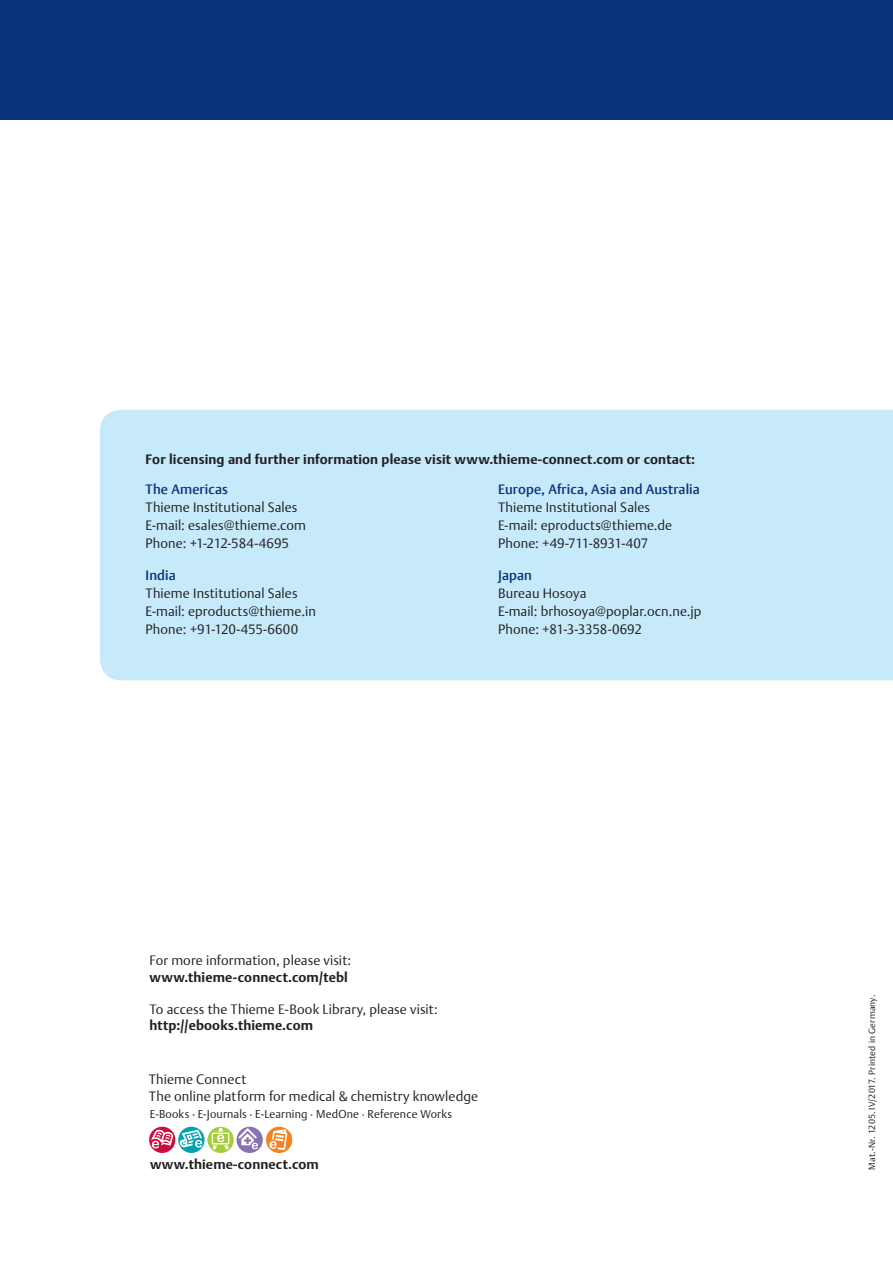
<style>
.page{position:relative;width:893px;height:1263px;background:#fff}
.page>*{position:absolute;margin:0;border:0;box-sizing:border-box;transform-origin:0 0}
.t1{font:300 13.5px "Thieme Argo 2008";letter-spacing:.005em;color:#231f20}
.t2{font:700 13.5px "Thieme Argo 2008";letter-spacing:.01em;color:#231f20}
.t3{font:300 13.5px "Thieme Argo 2011";letter-spacing:.01em;color:#231f20}
.t4{font:700 13.5px "Thieme Argo 2011";letter-spacing:.01em;color:#231f20}
.t5{font:500 13.5px "Thieme Argo 2008";letter-spacing:.01em;color:#08357c}
.t6{font:300 11.25px "Thieme Argo 2008";letter-spacing:.015em;color:#231f20}
.t7{font:300 9px "Thieme Argo 2011";letter-spacing:.02em;color:#231f20}
</style>
<div class="page">
<div style="left:0;top:0;width:893px;height:119px;background:#08357c"></div>
<div style="left:237px;top:1127px;width:26px;height:26px;background:#8972b3;border-radius:50%"></div>
<svg style="left:238px;top:1128px;width:20px;height:21px"></svg>
<svg style="left:207px;top:1127px;width:27px;height:26px"></svg>
<svg style="left:212px;top:1128px;width:17px;height:22px"></svg>
<div style="left:266px;top:1127px;width:26px;height:26px;background:#f58220;border-radius:50%"></div>
<svg style="left:269px;top:1129px;width:18px;height:21px"></svg>
<svg style="left:178px;top:1127px;width:27px;height:26px"></svg>
<svg style="left:180px;top:1130px;width:22px;height:17px"></svg>
<svg style="left:149px;top:1127px;width:26px;height:26px"></svg>
<svg style="left:151px;top:1129px;width:22px;height:19px"></svg>
<div style="left:100px;top:410px;width:793px;height:270px;background:#c6eafa"></div>
<p class="t2" style="left:146px;top:450px;width:551px">For licensing and further information please visit www.thieme-connect.com or contact:</p>
<p class="t5" style="left:146px;top:480px;width:84px">The Americas</p>
<p class="t5" style="left:498px;top:480px;width:203px">Europe, Africa, Asia and Australia</p>
<p class="t1" style="left:146px;top:498px;width:153px">Thieme Institutional Sales</p>
<p class="t1" style="left:498px;top:498px;width:153px">Thieme Institutional Sales</p>
<p class="t1" style="left:146px;top:516px;width:162px">E-mail: esales@thieme.com</p>
<p class="t1" style="left:498px;top:516px;width:176px">E-mail: eproducts@thieme.de</p>
<p class="t1" style="left:146px;top:534px;width:145px">Phone: +1-212-584-4695</p>
<p class="t1" style="left:498px;top:534px;width:152px">Phone: +49-711-8931-407</p>
<p class="t5" style="left:146px;top:566px;width:31px">India</p>
<p class="t5" style="left:498px;top:566px;width:35px">Japan</p>
<p class="t1" style="left:146px;top:584px;width:153px">Thieme Institutional Sales</p>
<p class="t1" style="left:498px;top:584px;width:90px">Bureau Hosoya</p>
<p class="t1" style="left:146px;top:602px;width:172px">E-mail: eproducts@thieme.in</p>
<p class="t1" style="left:498px;top:602px;width:205px">E-mail: brhosoya@poplar.ocn.ne.jp</p>
<p class="t1" style="left:146px;top:620px;width:154px">Phone: +91-120-455-6600</p>
<p class="t1" style="left:498px;top:620px;width:145px">Phone: +81-3-3358-0692</p>
<p class="t3" style="left:149px;top:951px;width:203px">For more information, please visit:</p>
<p class="t4" style="left:149px;top:968px;width:200px">www.thieme-connect.com/tebl</p>
<p class="t3" style="left:149px;top:1000px;width:290px">To access the Thieme E-Book Library, please visit:</p>
<p class="t4" style="left:149px;top:1016px;width:165px">http://ebooks.thieme.com</p>
<p class="t1" style="left:149px;top:1070px;width:99px">Thieme Connect</p>
<p class="t1" style="left:149px;top:1087px;width:331px">The online platform for medical &amp; chemistry knowledge</p>
<p class="t6" style="left:150px;top:1106px;width:304px">E-Books · E-Journals · E-Learning · MedOne · Reference Works</p>
<p class="t2" style="left:150px;top:1155px;width:170px">www.thieme-connect.com</p>
<p class="t7" style="left:866px;top:1169px;width:176px;rotate:-90deg">Mat.-Nr. 1205. IV/2017. Printed in Germany.</p>
</div>
